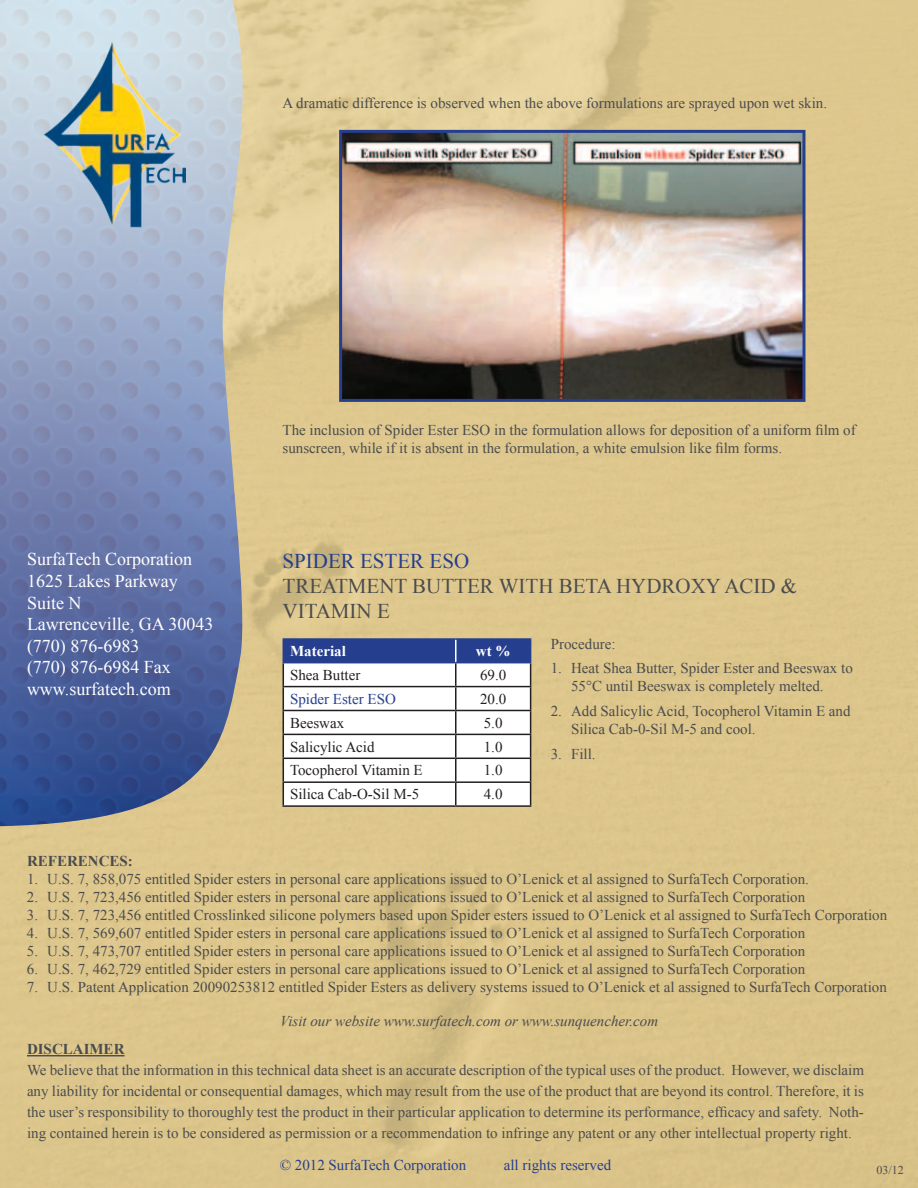
<style>
.page{position:relative;width:918px;height:1188px;background:#fff}
.page>*{position:absolute;margin:0;border:0;box-sizing:border-box;transform-origin:0 0}
.t1{font:21px "Times New Roman";color:#4b4c4d}
.t2{font:21px "Times New Roman";color:#253f8e}
.t3{font:18px/21.6px "Times New Roman";color:#fff}
.t4{font:15px/21px "Times New Roman";color:#4b4c4d}
.t5{font:15px "Times New Roman";color:#231f20}
.t6{font:15px "Times New Roman";color:#253f8e}
.t7{font:italic 15px "Times New Roman";color:#4b4c4d}
.t8{font:700 15px "Times New Roman";color:#4b4c4d}
.t9{font:700 15px "Times New Roman";color:#fff}
.t10{font:12px "Times New Roman";color:#4b4c4d}
</style>
<div class="page">
<img style="left:0;top:0;width:918px;height:1188px">
<svg style="left:244px;top:0;width:17px;height:826px;background:#dec992"></svg>
<img style="left:0;top:0;width:244px;height:826px">
<hr style="left:27px;top:1055px;width:98px;height:1px;background:#4b4c4d">
<img style="left:42px;top:40px;width:143px;height:187px">
<hr style="left:283px;top:805px;width:173px;height:2px;background:#231f20">
<hr style="left:456px;top:805px;width:75px;height:2px;background:#231f20">
<hr style="left:283px;top:638px;width:173px;height:2px;background:#253f8e">
<hr style="left:456px;top:638px;width:75px;height:2px;background:#253f8e">
<svg style="left:283px;top:639px;width:248px;height:167px"></svg>
<img style="left:338px;top:128px;width:469px;height:275px">
<p class="t4" style="left:283px;top:92px;width:546px">A dramatic difference is observed when the above formulations are sprayed upon wet skin.</p>
<p class="t3" style="left:27px;top:548px;width:188px">SurfaTech Corporation<br>1625 Lakes Parkway<br>Suite N<br>Lawrenceville, GA 30043 (770) 876-6983<br>(770) 876-6984 Fax www.surfatech.com</p>
<p class="t4" style="left:283px;top:420px;width:575px;line-height:18px">The inclusion of Spider Ester ESO in the formulation allows for deposition of a uniform film of sunscreen, while if it is absent in the formulation, a white emulsion like film forms.</p>
<h1 class="t2" style="left:283px;top:547px;width:188px">Spider Ester ESO</h1>
<h1 class="t1" style="left:283px;top:572px;width:42px">Treatment</h1>
<h1 class="t1" style="left:412px;top:572px;width:29px">Butte</h1>
<h1 class="t1" style="left:480px;top:572px;width:107px">r with Beta</h1>
<h1 class="t1" style="left:616px;top:572px;width:183px">Hydroxy Acid &amp;</h1>
<h1 class="t1" style="left:283px;top:597px;width:38px">Vitam</h1>
<h1 class="t1" style="left:350px;top:597px;width:42px">in E</h1>
<p class="t9" style="left:290px;top:641px;width:57px">MATERIAL</p>
<p class="t9" style="left:476px;top:641px;width:36px">WT %</p>
<p class="t5" style="left:290px;top:665px;width:72px">Shea Butter</p>
<p class="t5" style="left:480px;top:665px;width:28px">69.0</p>
<p class="t6" style="left:290px;top:689px;width:107px">Spider Ester ESO</p>
<p class="t5" style="left:480px;top:689px;width:28px">20.0</p>
<p class="t5" style="left:290px;top:713px;width:56px">Beeswax</p>
<p class="t5" style="left:484px;top:713px;width:20px">5.0</p>
<p class="t5" style="left:290px;top:736px;width:86px">Salicylic Acid</p>
<p class="t5" style="left:484px;top:736px;width:20px">1.0</p>
<p class="t5" style="left:290px;top:760px;width:134px">Tocopherol Vitamin E</p>
<p class="t5" style="left:484px;top:760px;width:20px">1.0</p>
<p class="t5" style="left:290px;top:784px;width:131px">Silica Cab-O-Sil M-5</p>
<p class="t5" style="left:484px;top:784px;width:20px">4.0</p>
<p class="t4" style="left:551px;top:633px;width:66px">Procedure:</p>
<p class="t4" style="left:551px;top:659px;width:304px;line-height:18px;text-align:center">1. Heat Shea Butter, Spider Ester and Beeswax to<br>55°C until Beeswax is completely melted.</p>
<p class="t4" style="left:571px;top:702px;width:281px;line-height:18px;text-indent:-20px">2. Add Salicylic Acid, Tocopherol Vitamin E and<br>Silica Cab-0-Sil M-5 and cool.</p>
<p class="t4" style="left:551px;top:743px;width:46px">3. Fill.</p>
<p class="t8" style="left:27px;top:851px;width:22px">REFERE</p>
<p class="t8" style="left:88px;top:851px;width:22px">NCES</p>
<p class="t8" style="left:128px;top:851px;width:6px">:</p>
<p class="t4" style="left:27px;top:868px;width:783px">1. U.S. 7, 858,075 entitled Spider esters in personal care applications issued to O’Lenick et al assigned to SurfaTech Corporation.</p>
<p class="t4" style="left:27px;top:886px;width:780px">2. U.S. 7, 723,456 entitled Spider esters in personal care applications issued to O’Lenick et al assigned to SurfaTech Corporation</p>
<p class="t4" style="left:27px;top:904px;width:862px">3. U.S. 7, 723,456 entitled Crosslinked silicone polymers based upon Spider esters issued to O’Lenick et al assigned to SurfaTech Corporation</p>
<p class="t4" style="left:27px;top:922px;width:780px">4. U.S. 7, 569,607 entitled Spider esters in personal care applications issued to O’Lenick et al assigned to SurfaTech Corporation</p>
<p class="t4" style="left:27px;top:940px;width:780px">5. U.S. 7, 473,707 entitled Spider esters in personal care applications issued to O’Lenick et al assigned to SurfaTech Corporation</p>
<p class="t4" style="left:27px;top:958px;width:780px">6. U.S. 7, 462,729 entitled Spider esters in personal care applications issued to O’Lenick et al assigned to SurfaTech Corporation</p>
<p class="t4" style="left:27px;top:976px;width:861px">7. U.S. Patent Application 20090253812 entitled Spider Esters as delivery systems issued to O’Lenick et al assigned to SurfaTech Corporation</p>
<p class="t7" style="left:280px;top:1011px;width:379px">Visit our website www.surfatech.com or www.sunquencher.com</p>
<p class="t8" style="left:27px;top:1039px;width:99px">DISCLAIMER</p>
<p class="t4" style="left:27px;top:1059px;width:839px;text-align:justify">We believe that the information in this technical data sheet is an accurate description of the typical uses of the product. However, we disclaim any liability for incidental or consequential damages, which may result from the use of the product that are beyond its control. Therefore, it is the user’s responsibility to thoroughly test the product in their particular application to determine its performance, efficacy and safety. Noth&shy;ing contained herein is to be considered as permission or a recommendation to infringe any patent or any other intellectual property right.</p>
<p class="t6" style="left:280px;top:1154px;width:188px">© 2012 SurfaTech Corporation</p>
<p class="t6" style="left:504px;top:1154px;width:109px">all rights reserved</p>
<p class="t10" style="left:877px;top:1162px;width:29px">03/12</p>
</div>
